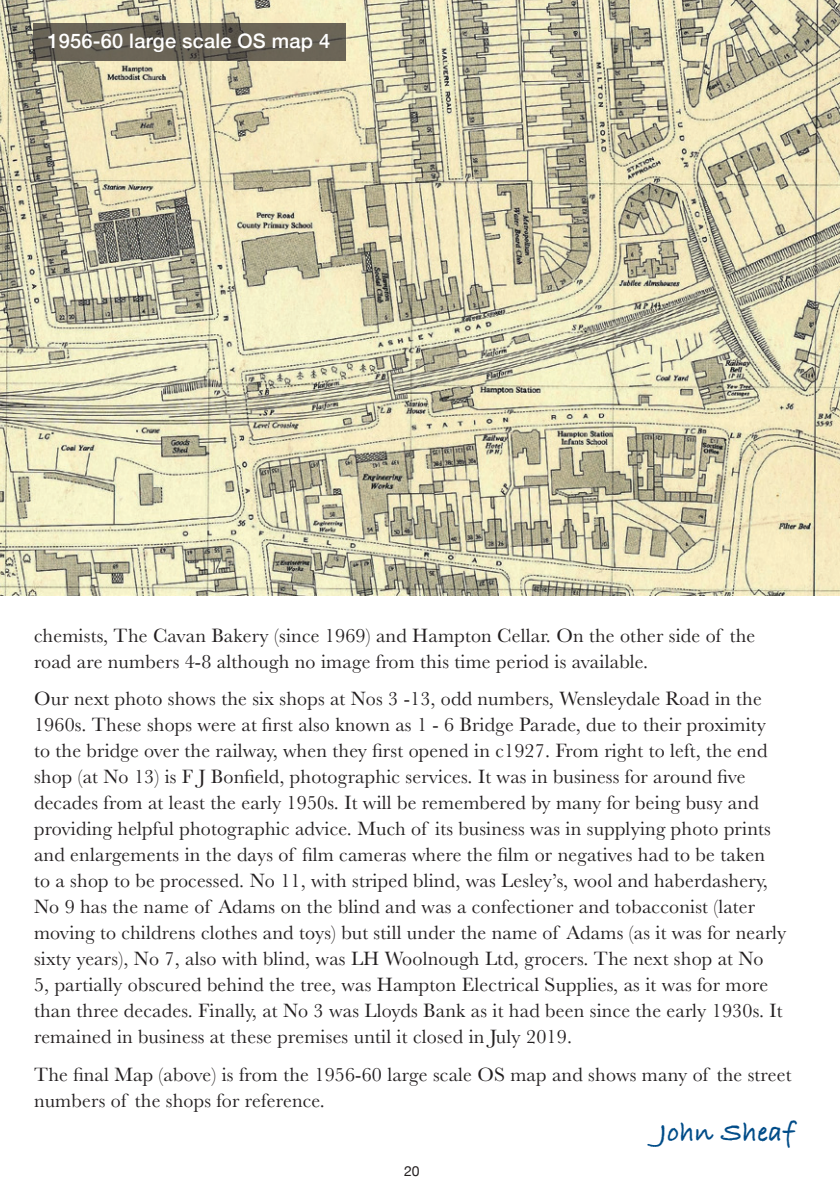
<style>
.page{position:relative;width:840px;height:1191px;background:#fff}
.page>*{position:absolute;margin:0;border:0;box-sizing:border-box;transform-origin:0 0}
.FounditText{font:28px "Bradley Hand ITCTT Bold";letter-spacing:.01em;color:#014c88}
.FounditText-2{font:20px/26px "Baskerville";letter-spacing:.01em;color:#231f20}
.FounditText-3{font:500 20px "Helvetica Neue";letter-spacing:.01em;color:#fff}
.t1{font:14px "Helvetica Neue";color:#231f20}
</style>
<div class="page">
<img style="left:0;top:0;width:839px;height:595px">
<svg style="left:33px;top:23px;width:313px;height:37px;background:#645e52"></svg>
<p class="FounditText-3" style="left:48px;top:25px;width:284px">1956-60 large scale OS map 4</p>
<p class="FounditText-2" style="left:34px;top:622px;width:722px">chemists, The Cavan Bakery (since 1969) and Hampton Cellar. On the other side of the road are numbers 4-8 although no image from this time period is available.</p>
<p class="FounditText-2" style="left:34px;top:686px;width:753px">Our next photo shows the six shops at Nos 3 -13, odd numbers, Wensleydale Road in the 1960s. These shops were at first also known as 1 - 6 Bridge Parade, due to their proximity to the bridge over the railway, when they first opened in c1927. From right to left, the end shop (at No 13) is F J Bonfield, photographic services. It was in business for around five decades from at least the early 1950s. It will be remembered by many for being busy and providing helpful photographic advice. Much of its business was in supplying photo prints and enlargements in the days of film cameras where the film or negatives had to be taken<br>to a shop to be processed. No 11, with striped blind, was Lesley’s, wool and haberdashery, No 9 has the name of Adams on the blind and was a confectioner and tobacconist (later moving to childrens clothes and toys) but still under the name of Adams (as it was for nearly sixty years), No 7, also with blind, was LH Woolnough Ltd, grocers. The next shop at No<br>5, partially obscured behind the tree, was Hampton Electrical Supplies, as it was for more than three decades. Finally, at No 3 was Lloyds Bank as it had been since the early 1930s. It remained in business at these premises until it closed in July 2019.</p>
<p class="FounditText-2" style="left:34px;top:1061px;width:758px">The final Map (above) is from the 1956-60 large scale OS map and shows many of the street numbers of the shops for reference.</p>
<p class="FounditText" style="left:658px;top:1116px;width:137px">John Sheaf</p>
<p class="t1" style="left:404px;top:1160px;width:17px">20</p>
</div>
